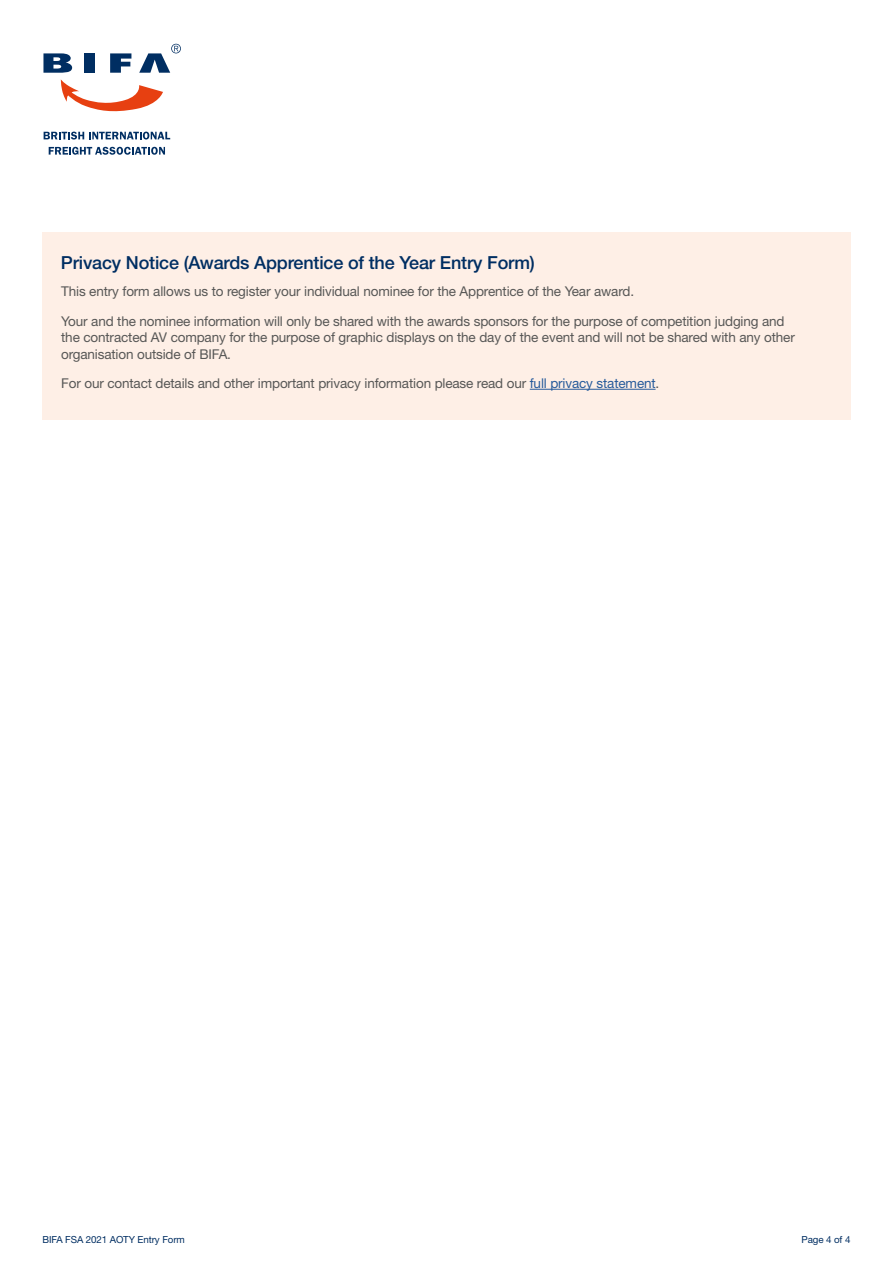
<style>
.page{position:relative;width:893px;height:1263px;background:#fff}
.page>*{position:absolute;margin:0;border:0;box-sizing:border-box;transform-origin:0 0}
.t1{font:500 18px "Helvetica Neue LT Std";letter-spacing:-.01em;color:#002e62}
.t2{font:13.5px/29.2px "Helvetica Neue LT Std";letter-spacing:-.01em;color:#575756}
.t3{font:9.75px "Helvetica Neue LT Std";letter-spacing:-.01em;color:#002e62}
.s1{color:#275b9b}
</style>
<div class="page">
<div style="left:42px;top:233px;width:809px;height:187px;background:#feefe6"></div>
<div style="left:84px;top:53px;width:11px;height:20px;background:#002e62"></div>
<svg style="left:110px;top:53px;width:21px;height:20px"></svg>
<svg style="left:43px;top:53px;width:29px;height:20px"></svg>
<svg style="left:61px;top:79px;width:102px;height:33px"></svg>
<svg style="left:49px;top:147px;width:116px;height:8px"></svg>
<svg style="left:44px;top:132px;width:126px;height:8px"></svg>
<svg style="left:139px;top:44px;width:42px;height:29px"></svg>
<hr style="left:530px;top:389px;width:126px;height:1px;background:#275b9b">
<h1 class="t1" style="left:61px;top:252px;width:475px">Privacy Notice (Awards Apprentice of the Year Entry Form)</h1>
<p class="t2" style="left:61px;top:277px;width:725px">This entry form allows us to register your individual nominee for the Apprentice of the Year award.<br>Your and the nominee information will only be shared with the awards sponsors for the purpose of competition judging and</p>
<p class="t2" style="left:61px;top:329px;width:735px;line-height:16.5px">the contracted AV company for the purpose of graphic displays on the day of the event and will not be shared with any other organisation outside of BIFA.</p>
<p class="t2" style="left:61px;top:368px;width:600px">For our contact details and other important privacy information please read our <span class="s1">full privacy statement</span>.</p>
<p class="t3" style="left:43px;top:1233px;width:144px">BIFA FSA 2021 AOTY Entry Form</p>
<p class="t3" style="left:802px;top:1233px;width:50px">Page 4 of 4</p>
</div>
